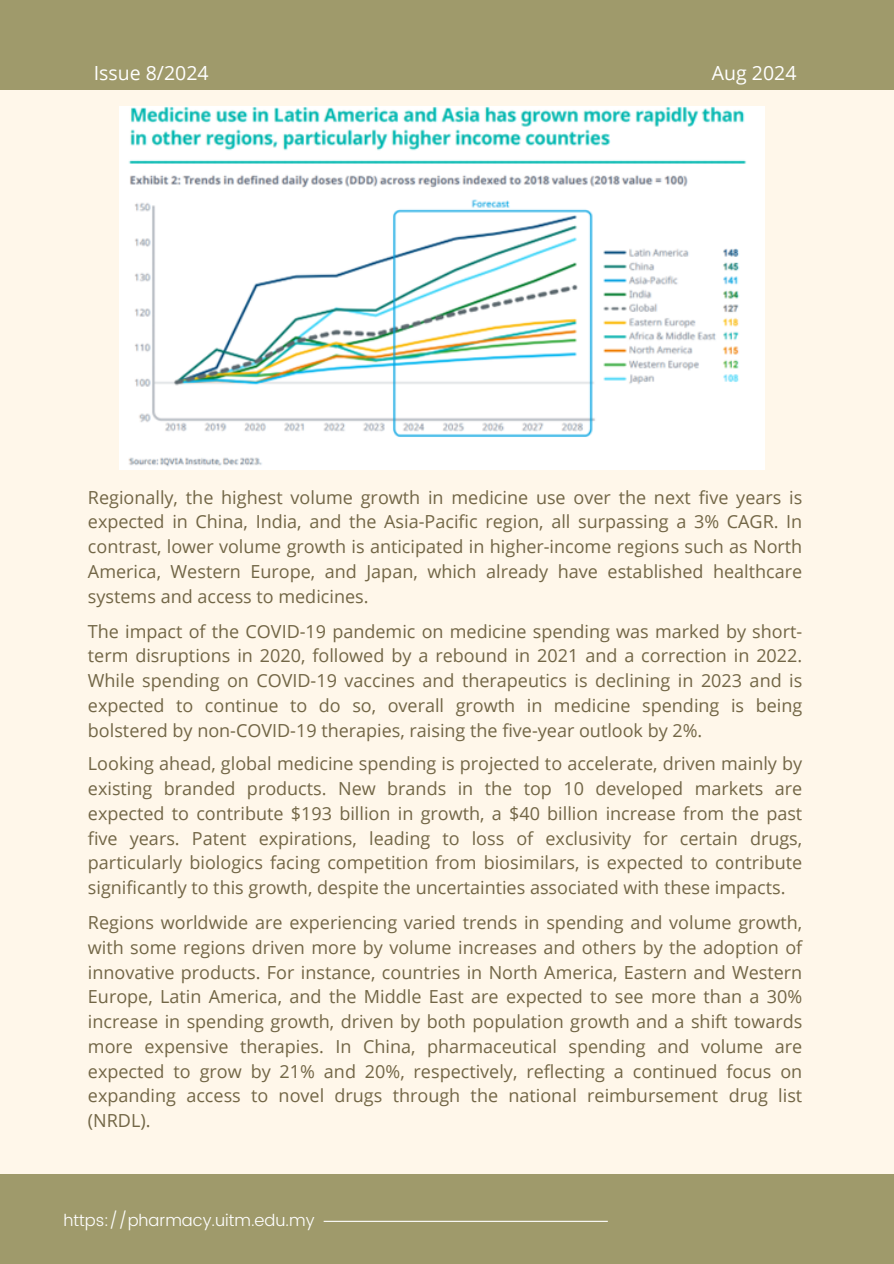
<style>
.page{position:relative;width:894px;height:1264px;background:#fff}
.page>*{position:absolute;margin:0;border:0;box-sizing:border-box;transform-origin:0 0}
.t1{font:19.5px "Open Sans";color:#fff}
.t2{font:18px/24.8px "Open Sans";color:#726646;text-align:justify}
.t3{font:300 16.5px "Poppins";color:#fff}
</style>
<div class="page">
<div style="left:0;top:0;width:893px;height:1263px;background:#fff7ea"></div>
<img style="left:120px;top:106px;width:644px;height:364px">
<div style="left:0;top:0;width:893px;height:89px;background:#9f9a6b"></div>
<div style="left:0;top:1174px;width:893px;height:89px;background:#9f9a6b"></div>
<hr style="left:323px;top:1220px;width:284px;height:1px;background:#fff">
<h1 class="t1" style="left:94px;top:59px;width:116px">Issue 8/2024</h1>
<h1 class="t1" style="left:711px;top:59px;width:86px">Aug 2024</h1>
<h1 class="t2" style="left:88px;top:484px;width:715px">Regionally, the highest volume growth in medicine use over the next five years is expected in China, India, and the Asia-Pacific region, all surpassing a 3% CAGR. In contrast, lower volume growth is anticipated in higher-income regions such as North America, Western Europe, and Japan, which already have established healthcare systems and access to medicines.</h1>
<h1 class="t2" style="left:88px;top:618px;width:715px">The impact of the COVID-19 pandemic on medicine spending was marked by short&shy;term disruptions in 2020, followed by a rebound in 2021 and a correction in 2022.<br>While spending on COVID-19 vaccines and therapeutics is declining in 2023 and is expected to continue to do so, overall growth in medicine spending is being bolstered by non-COVID-19 therapies, raising the five-year outlook by 2%.</h1>
<p class="t2" style="left:88px;top:751px;width:715px">Looking ahead, global medicine spending is projected to accelerate, driven mainly by existing branded products. New brands in the top 10 developed markets are expected to contribute $193 billion in growth, a $40 billion increase from the past five years. Patent expirations, leading to loss of exclusivity for certain drugs, particularly biologics facing competition from biosimilars, is expected to contribute significantly to this growth, despite the uncertainties associated with these impacts.</p>
<h1 class="t2" style="left:88px;top:909px;width:715px">Regions worldwide are experiencing varied trends in spending and volume growth, with some regions driven more by volume increases and others by the adoption of innovative products. For instance, countries in North America, Eastern and Western Europe, Latin America, and the Middle East are expected to see more than a 30% increase in spending growth, driven by both population growth and a shift towards more expensive therapies. In China, pharmaceutical spending and volume are expected to grow by 21% and 20%, respectively, reflecting a continued focus on expanding access to novel drugs through the national reimbursement drug list (NRDL).</h1>
<p class="t3" style="left:63px;top:1210px;width:252px">https://pharmacy.uitm.edu.my</p>
</div>
